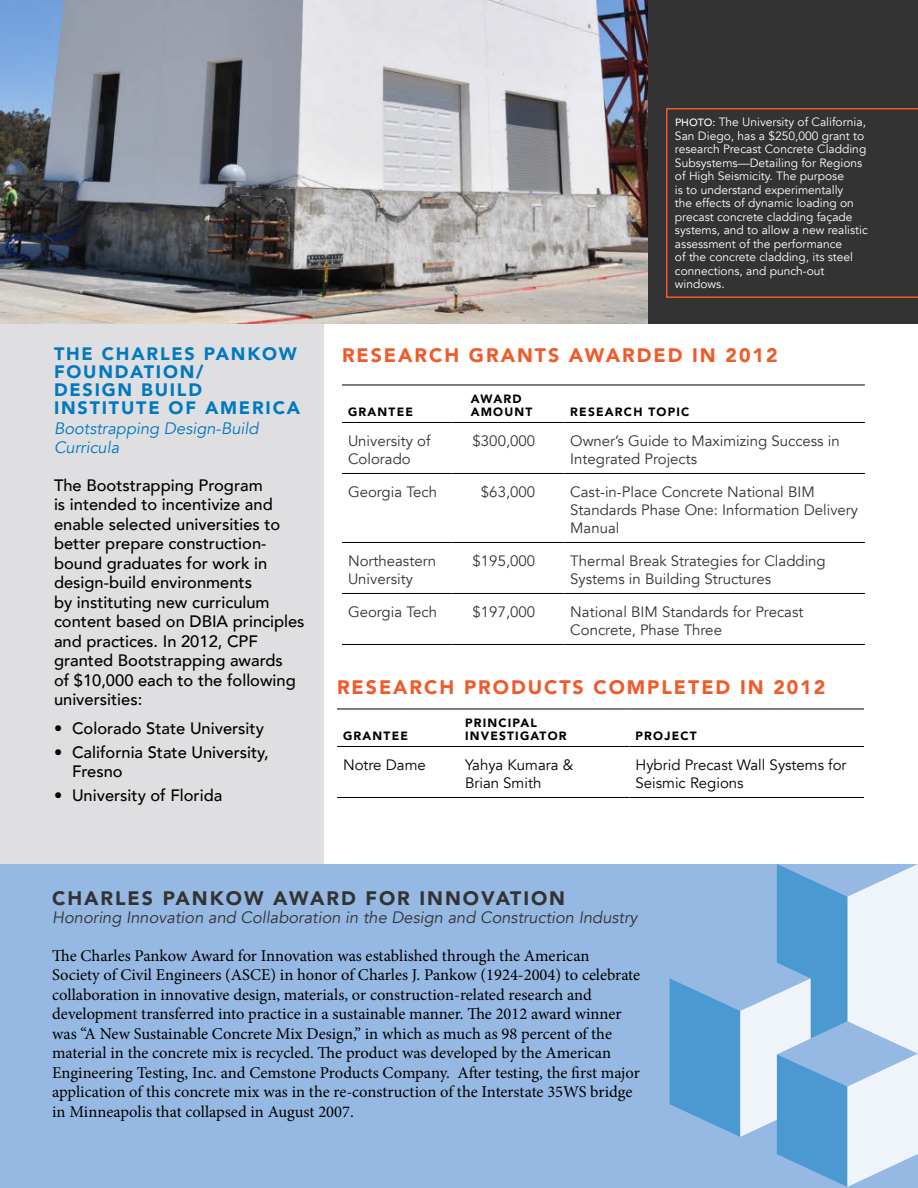
<style>
.page{position:relative;width:918px;height:1188px;background:#fff}
.page>*{position:absolute;margin:0;border:0;box-sizing:border-box;transform-origin:0 0}
.Article_Head{font:900 19.5px "Avenir";letter-spacing:.1em;color:#333}
.List_Paragraph{font:900 19.5px "Avenir";letter-spacing:.1em;color:#f15a29}
.Article_Head-2{font:900 19.5px "Avenir";letter-spacing:.1em;color:#f15a29}
.Article_Head-3{font:900 18px/18px "Avenir";letter-spacing:.1em;color:#0079c1}
.Body{font:16.5px/19.5px "Minion Pro";color:#000}
.Sidebar_Body{font:500 16.5px/19.5px "Avenir";color:#000}
.Article_Head-4{font:italic 16.5px "Avenir";color:#333}
.Article_Subhead{font:italic 16.5px/19.5px "Avenir";color:#0079c1}
.Table_Body{font:15px/18px "Avenir";color:#333}
.t1{font:15px/18px "Avenir";color:#000}
.t2{font:12px/13.5px "Avenir";color:#fff}
.Table_Head{font:900 12px/13.5px "Avenir";letter-spacing:.1em;color:#000}
.s1{font-weight:500;font-size:10.5px}
</style>
<div class="page">
<div style="left:648px;top:0;width:270px;height:324px;background:#333"></div>
<img style="left:0;top:0;width:648px;height:324px">
<div style="left:0;top:864px;width:918px;height:324px;background:#95b9e2"></div>
<hr style="left:342px;top:385px;width:111px;height:1px;background:#000">
<hr style="left:453px;top:385px;width:111px;height:1px;background:#000">
<hr style="left:564px;top:385px;width:301px;height:1px;background:#000">
<hr style="left:342px;top:422px;width:111px;height:1px;background:#000">
<hr style="left:453px;top:422px;width:111px;height:1px;background:#000">
<hr style="left:564px;top:422px;width:301px;height:1px;background:#000">
<hr style="left:342px;top:473px;width:111px;height:1px;background:#000">
<hr style="left:453px;top:473px;width:111px;height:1px;background:#000">
<hr style="left:564px;top:473px;width:301px;height:1px;background:#000">
<hr style="left:342px;top:542px;width:111px;height:1px;background:#000">
<hr style="left:453px;top:542px;width:111px;height:1px;background:#000">
<hr style="left:564px;top:542px;width:301px;height:1px;background:#000">
<hr style="left:342px;top:593px;width:111px;height:1px;background:#000">
<hr style="left:453px;top:593px;width:111px;height:1px;background:#000">
<hr style="left:564px;top:593px;width:301px;height:1px;background:#000">
<hr style="left:342px;top:644px;width:111px;height:1px;background:#000">
<hr style="left:453px;top:644px;width:111px;height:1px;background:#000">
<hr style="left:564px;top:644px;width:301px;height:1px;background:#000">
<div style="left:0;top:324px;width:324px;height:540px;background:#dfdee0"></div>
<hr style="left:337px;top:709px;width:122px;height:1px;background:#000">
<hr style="left:459px;top:709px;width:171px;height:1px;background:#000">
<hr style="left:630px;top:709px;width:234px;height:1px;background:#000">
<hr style="left:337px;top:746px;width:122px;height:1px;background:#000">
<hr style="left:459px;top:746px;width:171px;height:1px;background:#000">
<hr style="left:630px;top:746px;width:234px;height:1px;background:#000">
<hr style="left:337px;top:797px;width:122px;height:1px;background:#000">
<hr style="left:459px;top:797px;width:171px;height:1px;background:#000">
<hr style="left:630px;top:797px;width:234px;height:1px;background:#000">
<svg style="left:670px;top:864px;width:248px;height:323px"></svg>
<svg style="left:666px;top:108px;width:252px;height:190px"></svg>
<p class="Article_Head-3" style="left:54px;top:344px;width:248px">THE CHARLES PANKOW<br>FOUNDATION/<br>DESIGN BUILD<br>INSTITUTE OF AMERICA</p>
<p class="Article_Subhead" style="left:54px;top:418px;width:206px">Bootstrapping Design-Build<br>Curricula</p>
<p class="Sidebar_Body" style="left:54px;top:474px;width:252px">The Bootstrapping Program<br>is intended to incentivize and enable selected universities to better prepare construction&shy;bound graduates for work in design-build environments<br>by instituting new curriculum content based on DBIA principles and practices. In 2012, CPF granted Bootstrapping awards<br>of $10,000 each to the following universities:</p>
<p class="Sidebar_Body" style="left:54px;top:717px;width:211px">• Colorado State University</p>
<p class="Sidebar_Body" style="left:72px;top:741px;width:198px;text-indent:-18px">• California State University,<br>Fresno</p>
<p class="Sidebar_Body" style="left:54px;top:785px;width:170px">• University of Florida</p>
<p class="t2" style="left:675px;top:115px;width:194px"><span class="s1">PHOTO:</span> The University of California,<br>San Diego, has a $250,000 grant to research Precast Concrete Cladding<br>Subsystems—Detailing for Regions of High Seismicity. The purpose<br>is to understand experimentally<br>the effects of dynamic loading on precast concrete cladding façade systems, and to allow a new realistic assessment of the performance<br>of the concrete cladding, its steel connections, and punch-out windows.</p>
<p class="Article_Head-2" style="left:342px;top:338px;width:437px">RESEARCH GRANTS AWARDED IN 2012</p>
<p class="Table_Head" style="left:348px;top:405px;width:66px">GRANTEE</p>
<p class="Table_Head" style="left:471px;top:392px;width:63px">AWARD<br>AMOUNT</p>
<p class="Table_Head" style="left:570px;top:405px;width:121px">RESEARCH TOPIC</p>
<p class="Table_Body" style="left:348px;top:433px;width:84px">University of<br>Colorado</p>
<p class="Table_Body" style="left:473px;top:433px;width:64px">$300,000</p>
<p class="Table_Body" style="left:570px;top:433px;width:271px">Owner’s Guide to Maximizing Success in<br>Integrated Projects</p>
<p class="Table_Body" style="left:348px;top:484px;width:91px">Georgia Tech</p>
<p class="Table_Body" style="left:481px;top:484px;width:56px">$63,000</p>
<p class="Table_Body" style="left:570px;top:484px;width:289px">Cast-in-Place Concrete National BIM<br>Standards Phase One: Information Delivery<br>Manual</p>
<p class="Table_Body" style="left:348px;top:553px;width:90px">Northeastern<br>University</p>
<p class="Table_Body" style="left:473px;top:553px;width:64px">$195,000</p>
<p class="Table_Body" style="left:570px;top:553px;width:257px">Thermal Break Strategies for Cladding<br>Systems in Building Structures</p>
<p class="Table_Body" style="left:348px;top:604px;width:91px">Georgia Tech</p>
<p class="Table_Body" style="left:473px;top:604px;width:64px">$197,000</p>
<p class="Table_Body" style="left:570px;top:604px;width:235px">National BIM Standards for Precast<br>Concrete, Phase Three</p>
<p class="List_Paragraph" style="left:337px;top:670px;width:490px">RESEARCH PRODUCTS COMPLETED IN 2012</p>
<p class="Table_Head" style="left:343px;top:729px;width:66px">GRANTEE</p>
<p class="Table_Head" style="left:465px;top:716px;width:103px">PRINCIPAL<br>INVESTIGATOR</p>
<p class="Table_Head" style="left:636px;top:729px;width:63px">PROJECT</p>
<p class="t1" style="left:343px;top:757px;width:84px">Notre Dame</p>
<p class="t1" style="left:465px;top:757px;width:110px">Yahya Kumara &amp;<br>Brian Smith</p>
<p class="t1" style="left:636px;top:757px;width:213px">Hybrid Precast Wall Systems for<br>Seismic Regions</p>
<p class="Article_Head" style="left:52px;top:882px;width:515px">CHARLES PANKOW AWARD FOR INNOVATION</p>
<p class="Article_Head-4" style="left:52px;top:908px;width:587px">Honoring Innovation and Collaboration in the Design and Construction Industry</p>
<p class="Body" style="left:52px;top:946px;width:590px">The Charles Pankow Award for Innovation was established through the American Society of Civil Engineers (ASCE) in honor of Charles J. Pankow (1924-2004) to celebrate collaboration in innovative design, materials, or construction-related research and development transferred into practice in a sustainable manner. The 2012 award winner was “A New Sustainable Concrete Mix Design,” in which as much as 98 percent of the material in the concrete mix is recycled. The product was developed by the American Engineering Testing, Inc. and Cemstone Products Company. After testing, the first major application of this concrete mix was in the re-construction of the Interstate 35WS bridge in Minneapolis that collapsed in August 2007.</p>
</div>
